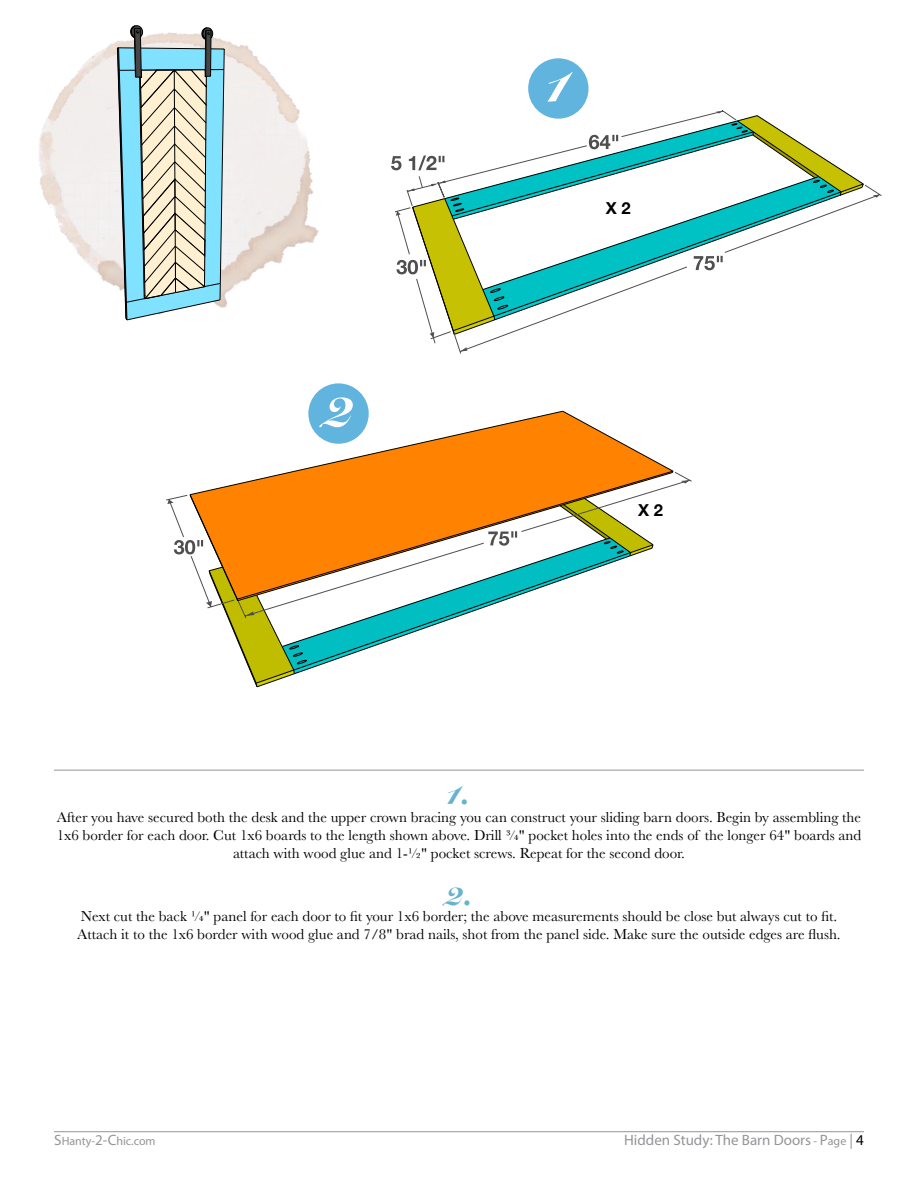
<style>
.page{position:relative;width:918px;height:1188px;background:#fff}
.page>*{position:absolute;margin:0;border:0;box-sizing:border-box;transform-origin:0 0}
.t1{font:900 54px "Snell Roundhand";color:#fff}
.t2{font:900 33px "Snell Roundhand";color:#66b3ce}
.t3{font:700 16.5px "Helvetica Neue";color:#000}
.t4{font:15px/18px "Baskerville";color:#000;text-align:center}
.t5{font:15px "Myriad Pro";color:#939598}
.t6{font:12px "Myriad Pro";color:#939598}
.s1{font-size:15px}
.s2{font-size:12px}
.s3{color:#000}
</style>
<div class="page">
<img style="left:38px;top:41px;width:281px;height:267px">
<hr style="left:54px;top:1131px;width:810px;height:1px;background:#939598">
<svg style="left:632px;top:448px;width:40px;height:22px"></svg>
<svg style="left:294px;top:410px;width:338px;height:61px"></svg>
<svg style="left:166px;top:471px;width:526px;height:30px"></svg>
<svg style="left:681px;top:480px;width:9px;height:3px"></svg>
<svg style="left:167px;top:495px;width:487px;height:193px"></svg>
<svg style="left:117px;top:25px;width:108px;height:296px"></svg>
<hr style="left:54px;top:770px;width:810px;height:1px;background:#939598">
<div style="left:308px;top:383px;width:61px;height:61px;background:#60b4de;border-radius:50%"></div>
<svg style="left:460px;top:347px;width:8px;height:5px"></svg>
<svg style="left:873px;top:195px;width:7px;height:3px"></svg>
<svg style="left:391px;top:111px;width:473px;height:227px"></svg>
<div style="left:528px;top:58px;width:61px;height:61px;background:#60b4de;border-radius:50%"></div>
<h1 class="t1" style="left:323px;top:376px;width:32px">2</h1>
<h1 class="t1" style="left:547px;top:51px;width:25px">1</h1>
<p class="t3" style="left:606px;top:195px;width:26px">X 2</p>
<p class="t3" style="left:638px;top:497px;width:26px">X 2</p>
<h2 class="t2" style="left:447px;top:774px;width:25px">1.</h2>
<p class="t4" style="left:57px;top:809px;width:806px">After you have secured both the desk and the upper crown bracing you can construct your sliding barn doors. Begin by assembling the<br>1x6 border for each door. Cut 1x6 boards to the length shown above. Drill ¾" pocket holes into the ends of the longer 64" boards and attach with wood glue and 1-½" pocket screws. Repeat for the second door.</p>
<h2 class="t2" style="left:445px;top:874px;width:30px">2.</h2>
<p class="t4" style="left:77px;top:907px;width:765px;text-align:left">Next cut the back ¼" panel for each door to fit your 1x6 border; the above measurements should be close but always cut to fit.<br>Attach it to the 1x6 border with wood glue and 7/8" brad nails, shot from the panel side. Make sure the outside edges are flush.</p>
<p class="t6" style="left:54px;top:1134px;width:103px"><span class="s1">S</span>Hanty-<span class="s1">2-C</span>hic.com</p>
<p class="t5" style="left:624px;top:1131px;width:241px">Hidden Study: The Barn Doors <span class="s2">-</span> P<span class="s2">age</span> | <span class="s3">4</span></p>
</div>
